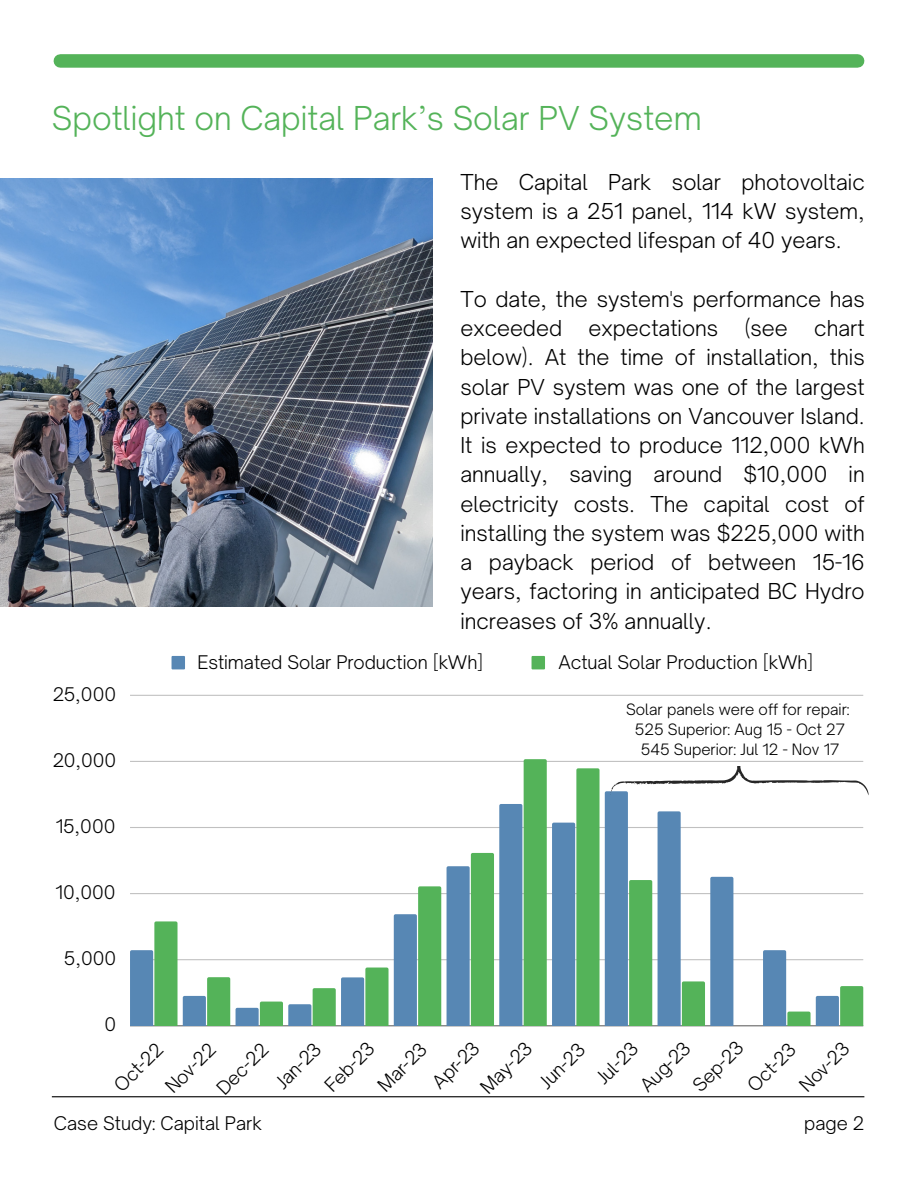
<style>
.page{position:relative;width:918px;height:1188px;background:#fff}
.page>*{position:absolute;margin:0;border:0;box-sizing:border-box;transform-origin:0 0}
.t1{font:300 31.5px "Open Sauce One";color:#54b359}
.t2{font:300 21px/29.2px "Open Sauce One";color:#000;text-align:justify}
.t3{font:300 18px "Open Sauce One";color:#000}
.t4{font:300 15px "Open Sauce One";color:#000}
</style>
<div class="page">
<div style="left:60px;top:54px;width:798px;height:14px;background:#54b359"></div>
<hr style="left:52px;top:1096px;width:812px;height:1px;background:#000">
<img style="left:0;top:178px;width:433px;height:429px">
<svg style="left:172px;top:656px;width:13px;height:13px"></svg>
<svg style="left:532px;top:656px;width:13px;height:13px"></svg>
<hr style="left:130px;top:959px;width:733px;height:1px;background:#000">
<hr style="left:130px;top:893px;width:733px;height:1px;background:#000">
<hr style="left:130px;top:827px;width:733px;height:1px;background:#000">
<hr style="left:130px;top:761px;width:733px;height:1px;background:#000">
<hr style="left:130px;top:695px;width:733px;height:1px;background:#000">
<hr style="left:130px;top:1025px;width:733px;height:1px;background:#000">
<svg style="left:130px;top:921px;width:100px;height:105px"></svg>
<svg style="left:236px;top:886px;width:205px;height:140px"></svg>
<svg style="left:447px;top:759px;width:422px;height:267px"></svg>
<p class="t1" style="left:52px;top:99px;width:651px">Spotlight on Capital Park’s Solar PV System</p>
<p class="t2" style="left:460px;top:167px;width:406px">The Capital Park solar photovoltaic system is a 251 panel, 114 kW system, with an expected lifespan of 40 years.</p>
<p class="t2" style="left:460px;top:284px;width:406px">To date, the system's performance has exceeded</p>
<p class="t2" style="left:589px;top:314px;width:131px">expectations</p>
<p class="t2" style="left:745px;top:314px;width:45px">(see</p>
<p class="t2" style="left:460px;top:314px;width:406px;text-indent:354px">chart below). At the time of installation, this solar PV system was one of the largest private installations on Vancouver Island.<br>It is expected to produce 112,000 kWh annually, saving around $10,000 in electricity costs. The capital cost of installing the system was $225,000 with a payback period of between 15-16 years, factoring in anticipated BC Hydro increases of 3% annually.</p>
<p class="t3" style="left:53px;top:683px;width:65px">25,000</p>
<p class="t3" style="left:53px;top:749px;width:65px">20,000</p>
<p class="t3" style="left:56px;top:815px;width:61px">15,000</p>
<p class="t3" style="left:56px;top:881px;width:61px">10,000</p>
<p class="t3" style="left:64px;top:947px;width:54px">5,000</p>
<p class="t3" style="left:105px;top:1013px;width:13px">0</p>
<p class="t3" style="left:197px;top:651px;width:287px">Estimated Solar Production [kWh]</p>
<p class="t3" style="left:559px;top:651px;width:256px">Actual Solar Production [kWh]</p>
<p class="t4" style="left:626px;top:700px;width:225px">Solar panels were off for repair:</p>
<p class="t4" style="left:635px;top:720px;width:212px">525 Superior: Aug 15 - Oct 27</p>
<p class="t4" style="left:641px;top:740px;width:200px">545 Superior: Jul 12 - Nov 17</p>
<p class="t3" style="left:110px;top:1080px;width:61px;rotate:-45deg">Oct-22</p>
<p class="t3" style="left:161px;top:1082px;width:64px;rotate:-45deg">Nov-22</p>
<p class="t3" style="left:212px;top:1083px;width:65px;rotate:-45deg">Dec-22</p>
<p class="t3" style="left:271px;top:1077px;width:57px;rotate:-45deg">Jan-23</p>
<p class="t3" style="left:320px;top:1081px;width:63px;rotate:-45deg">Feb-23</p>
<p class="t3" style="left:373px;top:1080px;width:62px;rotate:-45deg">Mar-23</p>
<p class="t3" style="left:428px;top:1077px;width:59px;rotate:-45deg">Apr-23</p>
<p class="t3" style="left:476px;top:1082px;width:66px;rotate:-45deg">May-23</p>
<p class="t3" style="left:535px;top:1077px;width:57px;rotate:-45deg">Jun-23</p>
<p class="t3" style="left:592px;top:1073px;width:52px;rotate:-45deg">Jul-23</p>
<p class="t3" style="left:635px;top:1081px;width:64px;rotate:-45deg">Aug-23</p>
<p class="t3" style="left:688px;top:1081px;width:64px;rotate:-45deg">Sep-23</p>
<p class="t3" style="left:743px;top:1080px;width:61px;rotate:-45deg">Oct-23</p>
<p class="t3" style="left:795px;top:1081px;width:63px;rotate:-45deg">Nov-23</p>
<p class="t3" style="left:54px;top:1112px;width:210px">Case Study: Capital Park</p>
<p class="t3" style="left:804px;top:1112px;width:62px">page 2</p>
</div>
